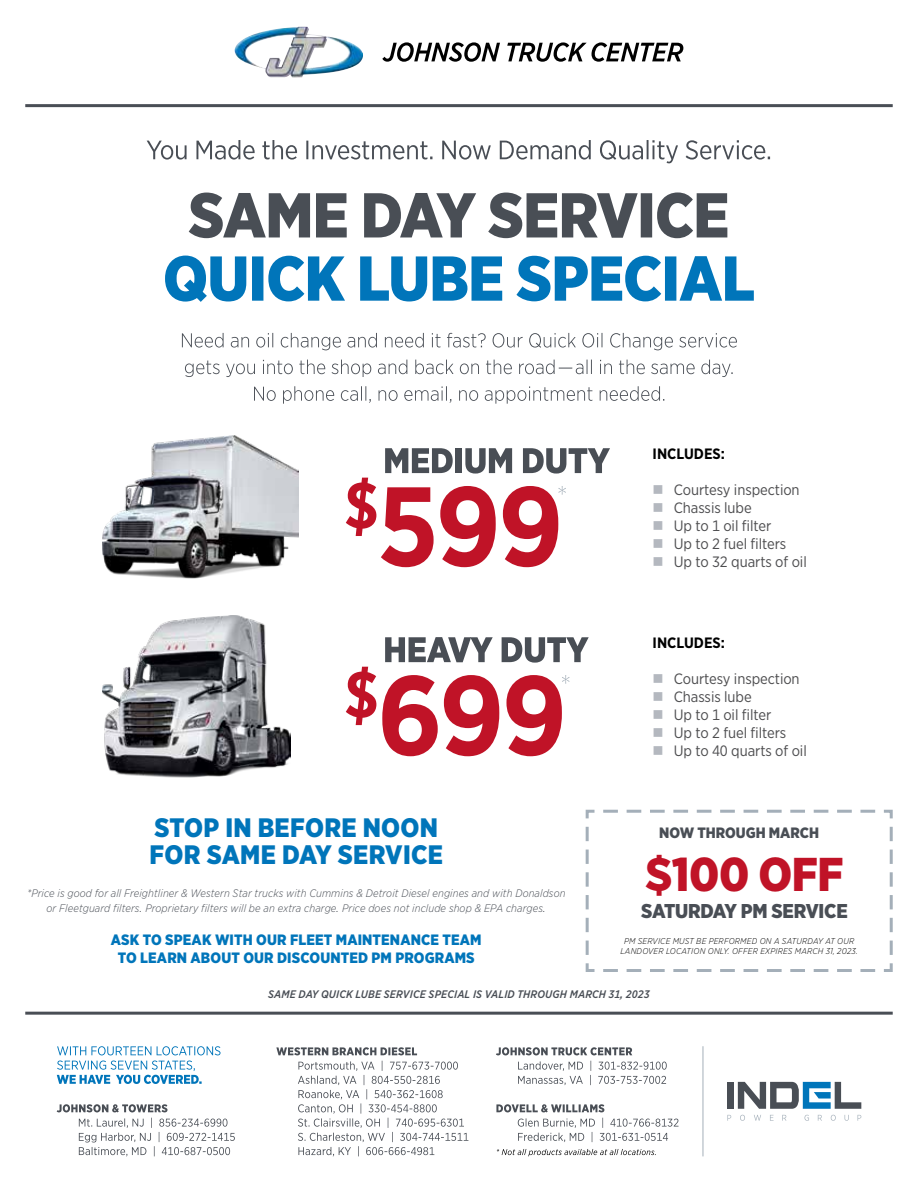
<style>
.page{position:relative;width:918px;height:1188px;background:#fff}
.page>*{position:absolute;margin:0;border:0;box-sizing:border-box;transform-origin:0 0}
.t1{font:900 47.4px "Gotham Narrow";letter-spacing:-.01em;color:#c01327}
.t2{font:900 26.7px/26.7px "Gotham Narrow";letter-spacing:.01em;color:#0075ba}
.t3{font:900 19.95px "Gotham Narrow";letter-spacing:-.01em;color:#494e55}
.t4{font:15px/18px "Gotham Narrow";letter-spacing:-.005em;color:#4d4d4f}
.t5{font:900 15px/18px "Gotham Narrow";letter-spacing:.01em;color:#0075ba;text-align:center}
.t6{font:700 15px "Gotham Narrow";color:#000}
.t7{font:900 15px "Gotham Narrow";color:#494e55}
.t8{font:italic 300 10.95px/15px "Gotham Narrow";letter-spacing:.01em;color:#494e55;text-align:center}
.t9{font:italic 500 10.95px "Gotham Narrow";letter-spacing:.01em;color:#494e55}
.t10{font:italic 300 8.4px/10.2px "Gotham Narrow";letter-spacing:.025em;color:#000;text-align:center}
</style>
<div class="page">
<svg style="left:346px;top:448px;width:264px;height:119px"></svg>
<img style="left:102px;top:436px;width:197px;height:143px">
<svg style="left:346px;top:667px;width:30px;height:58px"></svg>
<svg style="left:382px;top:675px;width:56px;height:81px"></svg>
<svg style="left:444px;top:675px;width:55px;height:81px"></svg>
<svg style="left:385px;top:637px;width:108px;height:25px"></svg>
<svg style="left:502px;top:637px;width:87px;height:26px"></svg>
<svg style="left:506px;top:675px;width:64px;height:81px"></svg>
<img style="left:102px;top:616px;width:188px;height:162px">
<svg style="left:254px;top:386px;width:410px;height:18px"></svg>
<svg style="left:185px;top:360px;width:548px;height:17px"></svg>
<svg style="left:182px;top:333px;width:555px;height:17px"></svg>
<svg style="left:165px;top:256px;width:589px;height:46px"></svg>
<svg style="left:189px;top:192px;width:538px;height:46px"></svg>
<svg style="left:147px;top:140px;width:623px;height:23px"></svg>
<svg style="left:585px;top:809px;width:308px;height:163px"></svg>
<hr style="left:25px;top:1012px;width:868px;height:3px;background:#494e55">
<hr style="left:25px;top:104px;width:868px;height:3px;background:#494e55">
<svg style="left:382px;top:42px;width:118px;height:20px"></svg>
<svg style="left:507px;top:42px;width:176px;height:20px"></svg>
<img style="left:235px;top:27px;width:63px;height:47px">
<svg style="left:497px;top:1149px;width:159px;height:7px"></svg>
<svg style="left:518px;top:1118px;width:161px;height:24px"></svg>
<svg style="left:496px;top:1104px;width:108px;height:8px"></svg>
<svg style="left:518px;top:1061px;width:149px;height:24px"></svg>
<svg style="left:496px;top:1047px;width:136px;height:8px"></svg>
<svg style="left:298px;top:1061px;width:170px;height:95px"></svg>
<svg style="left:276px;top:1047px;width:141px;height:8px"></svg>
<svg style="left:79px;top:1118px;width:156px;height:38px"></svg>
<svg style="left:57px;top:1104px;width:111px;height:8px"></svg>
<svg style="left:57px;top:1061px;width:145px;height:23px"></svg>
<svg style="left:57px;top:1046px;width:164px;height:9px"></svg>
<div style="left:727px;top:1082px;width:7px;height:27px;background:#494e55"></div>
<svg style="left:738px;top:1082px;width:123px;height:27px"></svg>
<svg style="left:727px;top:1115px;width:4px;height:6px"></svg>
<svg style="left:740px;top:1115px;width:5px;height:6px"></svg>
<svg style="left:754px;top:1115px;width:7px;height:6px"></svg>
<svg style="left:770px;top:1115px;width:4px;height:6px"></svg>
<svg style="left:782px;top:1115px;width:4px;height:6px"></svg>
<svg style="left:805px;top:1115px;width:4px;height:6px"></svg>
<svg style="left:818px;top:1115px;width:4px;height:6px"></svg>
<svg style="left:831px;top:1115px;width:5px;height:6px"></svg>
<svg style="left:845px;top:1115px;width:4px;height:6px"></svg>
<hr style="left:703px;top:1046px;width:1px;height:110px;background:#a4afb9">
<h3 class="t6" style="left:653px;top:444px;width:74px">INCLUDES:</h3>
<h3 class="t4" style="left:674px;top:480px;width:135px">Courtesy inspection<br>Chassis lube<br>Up to 1 oil filter<br>Up to 2 fuel filters<br>Up to 32 quarts of oil</h3>
<h3 class="t6" style="left:653px;top:633px;width:74px">INCLUDES:</h3>
<h3 class="t4" style="left:674px;top:669px;width:135px">Courtesy inspection<br>Chassis lube<br>Up to 1 oil filter<br>Up to 2 fuel filters<br>Up to 40 quarts of oil</h3>
<h2 class="t2" style="left:150px;top:814px;width:295px">STOP IN BEFORE NOON<br>FOR SAME DAY SERVICE</h2>
<p class="t8" style="left:27px;top:885px;width:540px">*Price is good for all Freightliner &amp; Western Star trucks with Cummins &amp; Detroit Diesel engines and with Donaldson or Fleetguard filters. Proprietary filters will be an extra charge. Price does not include shop &amp; EPA charges.</p>
<h3 class="t5" style="left:111px;top:931px;width:372px">ASK TO SPEAK WITH OUR FLEET MAINTENANCE TEAM<br>TO LEARN ABOUT OUR DISCOUNTED PM PROGRAMS</h3>
<p class="t10" style="left:621px;top:936px;width:239px">PM SERVICE MUST BE PERFORMED ON A SATURDAY AT OUR<br>LANDOVER LOCATION ONLY. OFFER EXPIRES MARCH 31, 2023.</p>
<h3 class="t7" style="left:659px;top:823px;width:161px">NOW THROUGH MARCH</h3>
<h1 class="t1" style="left:645px;top:843px;width:200px">$100 OFF</h1>
<h3 class="t3" style="left:641px;top:898px;width:208px">SATURDAY PM SERVICE</h3>
<p class="t9" style="left:268px;top:987px;width:383px">SAME DAY QUICK LUBE SERVICE SPECIAL IS VALID THROUGH MARCH 31, 2023</p>
</div>
